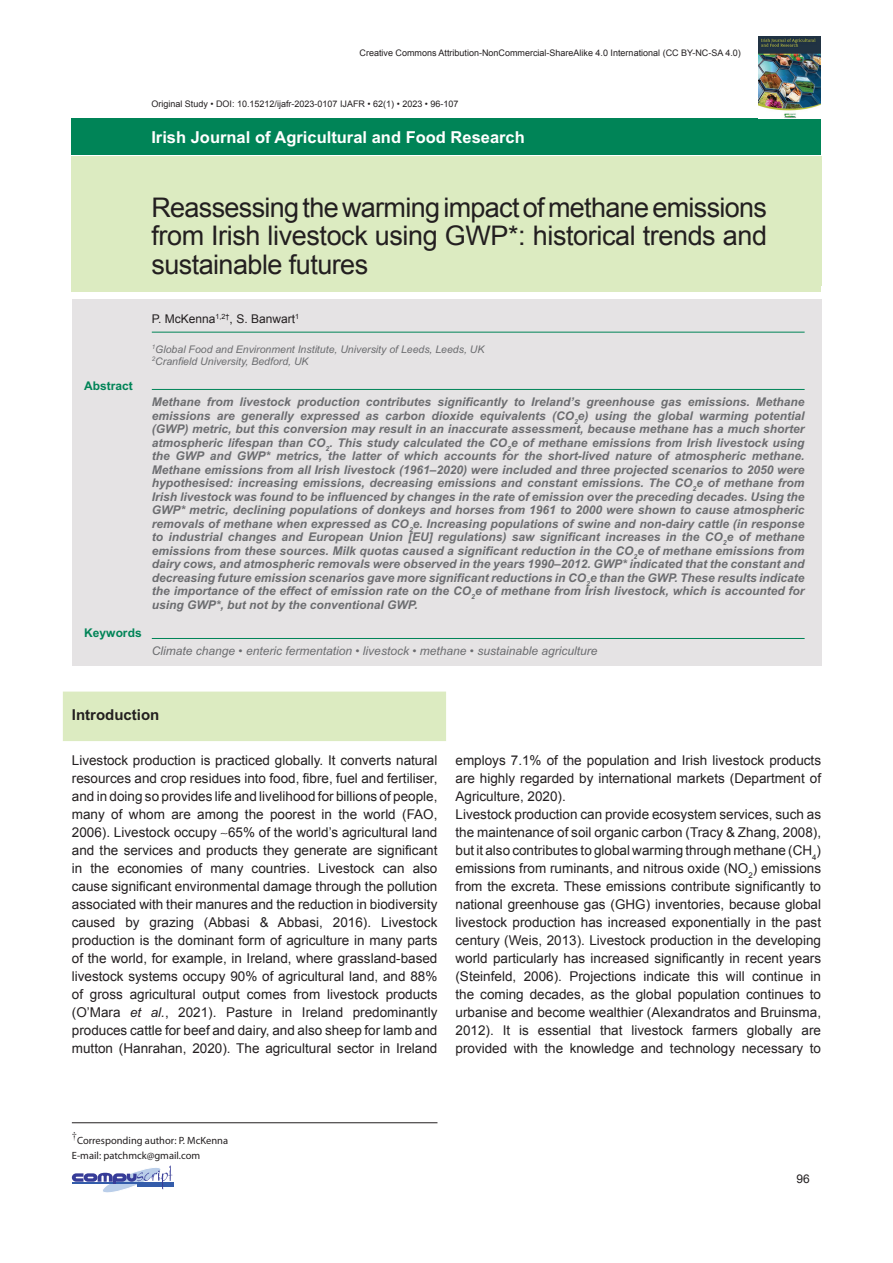
<style>
.page{position:relative;width:893px;height:1263px;background:#fff}
.page>*{position:absolute;margin:0;border:0;box-sizing:border-box;transform-origin:0 0}
.t1{font:27px/28.5px "Arial";letter-spacing:-.015em;color:#231f20;text-align:justify}
.t2{font:700 16.5px "Arial";color:#fff}
.t3{font:700 15px "Arial";color:#231f20}
.t4{font:13.5px/18px "Arial";color:#231f20;text-align:justify}
.t5{font:italic 700 12px/13.5px "Arial";color:#6c6d70;text-align:justify}
.t6{font:italic 12px "Arial";color:#6c6d70}
.t7{font:12px "Arial";color:#231f20}
.t8{font:700 12px "Arial";color:#008457}
.t9{font:italic 10.5px/12px "Arial";color:#6c6d70}
.t10{font:10.5px/15px "Myriad Pro";color:#231f20}
.t11{font:10.5px "Times";color:#231f20}
.t12{font:9px "Arial";color:#231f20}
.s1{font-style:italic}
</style>
<div class="page">
<div style="left:72px;top:119px;width:749px;height:36px;background:#008457"></div>
<hr style="left:137px;top:1182px;width:37px;height:4px;background:#345caa">
<svg style="left:72px;top:1165px;width:101px;height:28px"></svg>
<div style="left:72px;top:156px;width:749px;height:135px;background:#dcebc1"></div>
<img style="left:758px;top:36px;width:62px;height:82px">
<hr style="left:72px;top:1122px;width:365px;height:1px;background:#231f20">
<div style="left:72px;top:300px;width:749px;height:366px;background:#e5e3e4"></div>
<hr style="left:152px;top:332px;width:653px;height:1px;background:#008457">
<hr style="left:152px;top:389px;width:653px;height:1px;background:#008457">
<hr style="left:152px;top:638px;width:653px;height:1px;background:#008457">
<div style="left:63px;top:692px;width:383px;height:49px;background:#dcebc1"></div>
<p class="t12" style="left:360px;top:47px;width:383px">Creative Commons Attribution-NonCommercial-ShareAlike 4.0 International (CC BY-NC-SA 4.0)</p>
<p class="t12" style="left:151px;top:98px;width:309px">Original Study • DOI: 10.15212/ijafr-2023-0107 IJAFR • 62(1) • 2023 • 96-107</p>
<p class="t2" style="left:151px;top:128px;width:375px">Irish Journal of Agricultural and Food Research</p>
<h1 class="t1" style="left:151px;top:193px;width:617px">Reassessing the warming impact of methane emissions from Irish livestock using GWP*: historical trends and sustainable futures</h1>
<p class="t8" style="left:84px;top:379px;width:50px">Abstract</p>
<p class="t8" style="left:84px;top:626px;width:59px">Keywords</p>
<p class="t7" style="left:152px;top:311px;width:149px">P. McKenna<sup>1,2†</sup>, S. Banwart<sup>1</sup></p>
<p class="t9" style="left:152px;top:343px;width:334px"><sup>1</sup>Global Food and Environment Institute, University of Leeds, Leeds, UK<br><sup>2</sup>Cranfield University, Bedford, UK</p>
<p class="t5" style="left:152px;top:395px;width:654px">Methane from livestock production contributes significantly to Ireland’s greenhouse gas emissions. Methane emissions are generally expressed as carbon dioxide equivalents (CO<sub>2</sub>e) using the global warming potential (GWP) metric, but this conversion may result in an inaccurate assessment, because methane has a much shorter atmospheric lifespan than CO<sub>2</sub>. This study calculated the CO<sub>2</sub>e of methane emissions from Irish livestock using the GWP and GWP* metrics, the latter of which accounts for the short-lived nature of atmospheric methane.<br>Methane emissions from all Irish livestock (1961–2020) were included and three projected scenarios to 2050 were hypothesised: increasing emissions, decreasing emissions and constant emissions. The CO<sub>2</sub>e of methane from Irish livestock was found to be influenced by changes in the rate of emission over the preceding decades. Using the GWP* metric, declining populations of donkeys and horses from 1961 to 2000 were shown to cause atmospheric removals of methane when expressed as CO<sub>2</sub>e. Increasing populations of swine and non-dairy cattle (in response to industrial changes and European Union [EU] regulations) saw significant increases in the CO<sub>2</sub>e of methane emissions from these sources. Milk quotas caused a significant reduction in the CO<sub>2</sub>e of methane emissions from dairy cows, and atmospheric removals were observed in the years 1990–2012. GWP* indicated that the constant and decreasing future emission scenarios gave more significant reductions in CO<sub>2</sub>e than the GWP. These results indicate the importance of the effect of emission rate on the CO<sub>2</sub>e of methane from Irish livestock, which is accounted for using GWP*, but not by the conventional GWP.</p>
<p class="t6" style="left:152px;top:644px;width:447px">Climate change • enteric fermentation • livestock • methane • sustainable agriculture</p>
<p class="t3" style="left:72px;top:706px;width:89px">Introduction</p>
<p class="t4" style="left:72px;top:751px;width:367px">Livestock production is practiced globally. It converts natural resources and crop residues into food, fibre, fuel and fertiliser, and in doing so provides life and livelihood for billions of people, many of whom are among the poorest in the world (FAO, 2006). Livestock occupy ∼65% of the world’s agricultural land and the services and products they generate are significant in the economies of many countries. Livestock can also cause significant environmental damage through the pollution associated with their manures and the reduction in biodiversity caused by grazing (Abbasi &amp; Abbasi, 2016). Livestock production is the dominant form of agriculture in many parts of the world, for example, in Ireland, where grassland-based livestock systems occupy 90% of agricultural land, and 88% of gross agricultural output comes from livestock products (O’Mara <span class="s1">et al.</span>, 2021). Pasture in Ireland predominantly produces cattle for beef and dairy, and also sheep for lamb and mutton (Hanrahan, 2020). The agricultural sector in Ireland</p>
<p class="t4" style="left:455px;top:751px;width:367px;text-align:left">employs 7.1% of the population and Irish livestock products are highly regarded by international markets (Department of Agriculture, 2020).<br>Livestock production can provide ecosystem services, such as the maintenance of soil organic carbon (Tracy &amp; Zhang, 2008), but it also contributes to global warming through methane (CH<sub>4</sub>) emissions from ruminants, and nitrous oxide (NO<sub>2</sub>) emissions from the excreta. These emissions contribute significantly to national greenhouse gas (GHG) inventories, because global livestock production has increased exponentially in the past century (Weis, 2013). Livestock production in the developing world particularly has increased significantly in recent years (Steinfeld, 2006). Projections indicate this will continue in the coming decades, as the global population continues to urbanise and become wealthier (Alexandratos and Bruinsma, 2012). It is essential that livestock farmers globally are provided with the knowledge and technology necessary to</p>
<p class="t11" style="left:72px;top:1129px;width:7px">†</p>
<p class="t10" style="left:72px;top:1133px;width:158px;text-indent:5px">Corresponding author: P. McKenna<br>E-mail: patchmck@gmail.com</p>
<p class="t7" style="left:797px;top:1170px;width:15px">96</p>
</div>
